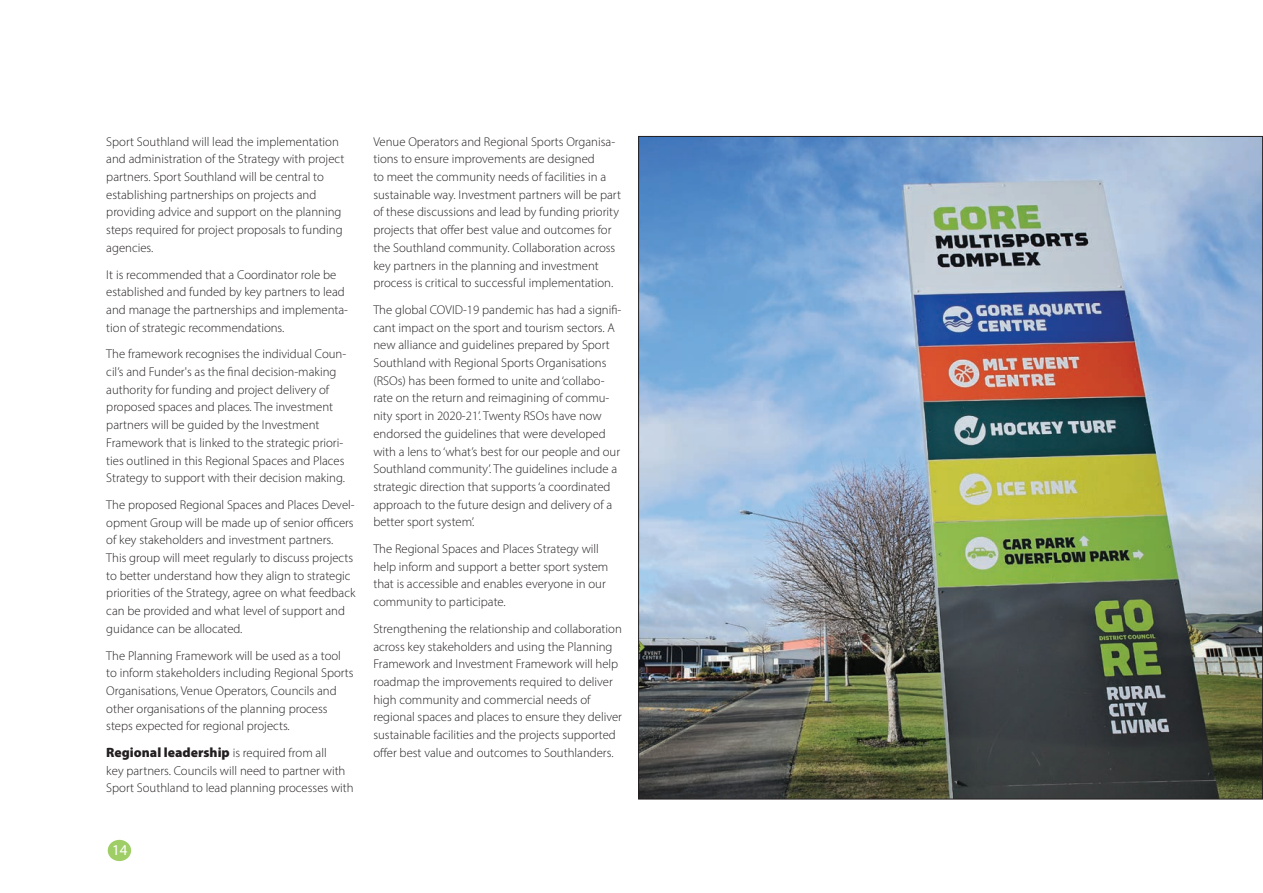
<style>
.page{position:relative;width:1263px;height:893px;background:#fff}
.page>*{position:absolute;margin:0;border:0;box-sizing:border-box;transform-origin:0 0}
.t1{font:15px "Myriad Pro";color:#fff}
.t2{font:900 13.5px "Myriad Pro";color:#231f20}
.t3{font:300 12.75px/17.7px "Myriad Pro";color:#231f20}
.s1{font-weight:300;font-size:12.75px}
</style>
<div class="page">
<div style="left:108px;top:840px;width:23px;height:21px;background:#9fce66;border-radius:50%"></div>
<img style="left:640px;top:138px;width:621px;height:659px">
<p class="t3" style="left:106px;top:132px;width:239px">Sport Southland will lead the implementation and administration of the Strategy with project partners. Sport Southland will be central to establishing partnerships on projects and providing advice and support on the planning steps required for project proposals to funding agencies.</p>
<p class="t3" style="left:106px;top:265px;width:243px">It is recommended that a Coordinator role be established and funded by key partners to lead and manage the partnerships and implementa&shy;tion of strategic recommendations.</p>
<p class="t3" style="left:106px;top:345px;width:241px">The framework recognises the individual Coun&shy;cil’s and Funder's as the final decision-making authority for funding and project delivery of proposed spaces and places. The investment partners will be guided by the Investment Framework that is linked to the strategic priori&shy;ties outlined in this Regional Spaces and Places Strategy to support with their decision making.</p>
<p class="t3" style="left:106px;top:496px;width:251px">The proposed Regional Spaces and Places Devel&shy;opment Group will be made up of senior officers of key stakeholders and investment partners.<br>This group will meet regularly to discuss projects to better understand how they align to strategic priorities of the Strategy, agree on what feedback can be provided and what level of support and guidance can be allocated.</p>
<p class="t3" style="left:106px;top:646px;width:249px">The Planning Framework will be used as a tool to inform stakeholders including Regional Sports Organisations, Venue Operators, Councils and other organisations of the planning process steps expected for regional projects.</p>
<p class="t2" style="left:106px;top:743px;width:222px">Regional leadership <span class="s1">is required from all</span></p>
<p class="t3" style="left:106px;top:762px;width:249px">key partners. Councils will need to partner with<br>Sport Southland to lead planning processes with</p>
<p class="t3" style="left:373px;top:132px;width:249px">Venue Operators and Regional Sports Organisa&shy;tions to ensure improvements are designed<br>to meet the community needs of facilities in a sustainable way. Investment partners will be part of these discussions and lead by funding priority projects that offer best value and outcomes for the Southland community. Collaboration across key partners in the planning and investment process is critical to successful implementation.</p>
<p class="t3" style="left:373px;top:301px;width:250px">The global COVID-19 pandemic has had a signifi&shy;cant impact on the sport and tourism sectors. A new alliance and guidelines prepared by Sport Southland with Regional Sports Organisations (RSOs) has been formed to unite and ‘collabo&shy;rate on the return and reimagining of commu&shy;nity sport in 2020-21’. Twenty RSOs have now endorsed the guidelines that were developed with a lens to ‘what’s best for our people and our Southland community’. The guidelines include a strategic direction that supports ‘a coordinated approach to the future design and delivery of a better sport system’.</p>
<p class="t3" style="left:373px;top:540px;width:236px">The Regional Spaces and Places Strategy will help inform and support a better sport system that is accessible and enables everyone in our community to participate.</p>
<p class="t3" style="left:373px;top:620px;width:250px">Strengthening the relationship and collaboration across key stakeholders and using the Planning Framework and Investment Framework will help roadmap the improvements required to deliver high community and commercial needs of regional spaces and places to ensure they deliver sustainable facilities and the projects supported offer best value and outcomes to Southlanders.</p>
<p class="t1" style="left:112px;top:841px;width:17px">14</p>
</div>
